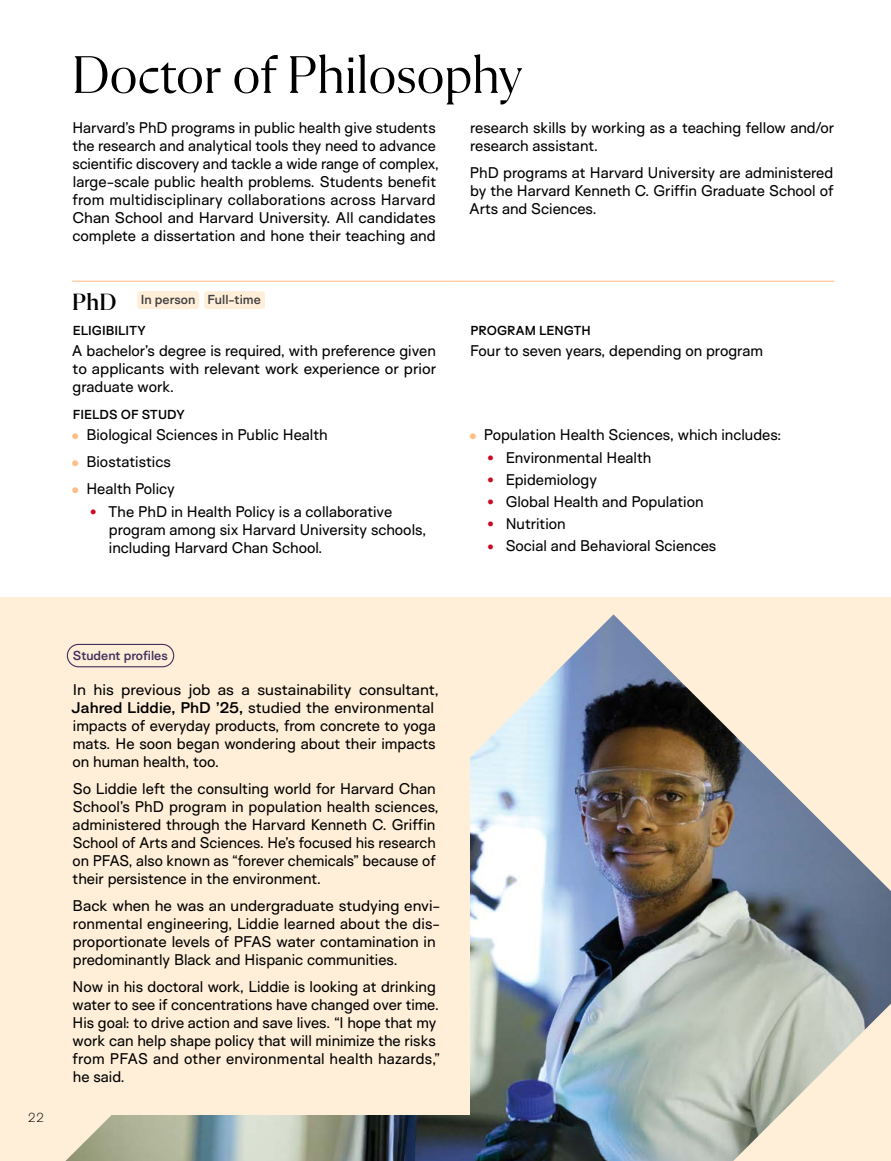
<style>
.page{position:relative;width:891px;height:1161px;background:#fff}
.page>*{position:absolute;margin:0;border:0;box-sizing:border-box;transform-origin:0 0}
.H1{font:54px "Flecha M";color:#000}
.Body_Text{font:14.25px/18px "Surt Normal";color:#000}
.Bulleted_List{font:14.25px/18px "Surt Normal";color:#000}
.Body_Text-2{font:14.25px/18px "Surt Normal";color:#000;scale:1.05 1}
.H3{font:600 12px "Surt Normal";letter-spacing:-.005em;color:#000}
.H2{font:600 12px "Surt Normal";letter-spacing:.005em;color:#414042}
.Profile{font:600 12px "Surt Normal";color:#40305d}
.t1{font:300 12px "Surt Normal";color:#000}
.s1{font-family:"Flecha M";font-weight:500;font-size:24px;color:#000}
.s2{font-size:11.4px;color:#ffbf88}
.s3{font-size:9.45px;color:#cb0a26}
.s4{font-weight:600}
</style>
<div class="page">
<div style="left:0;top:598px;width:891px;height:563px;background:#ffefd8"></div>
<img style="left:65px;top:614px;width:826px;height:547px">
<div style="left:137px;top:291px;width:62px;height:18px;background:#ffefd8;border-radius:3px"></div>
<div style="left:204px;top:291px;width:61px;height:18px;background:#ffefd8;border-radius:3px"></div>
<div style="left:72px;top:643px;width:398px;height:472px;background:#ffefd8"></div>
<div style="left:67px;top:644px;width:107px;height:23px;border:1px solid #40305d;border-radius:11px"></div>
<hr style="left:72px;top:281px;width:381px;height:1px;background:#ffbf88">
<hr style="left:453px;top:281px;width:381px;height:1px;background:#ffbf88">
<h2 class="H1" style="left:72px;top:46px;width:452px">Doctor of Philosophy</h2>
<p class="Body_Text" style="left:72px;top:119px;width:368px">Harvard’s PhD programs in public health give students the research and analytical tools they need to advance scientific discovery and tackle a wide range of complex, large-scale public health problems. Students benefit from multidisciplinary collaborations across Harvard Chan School and Harvard University. All candidates complete a dissertation and hone their teaching and</p>
<p class="Body_Text" style="left:470px;top:119px;width:366px">research skills by working as a teaching fellow and/or research assistant.</p>
<p class="Body_Text" style="left:469px;top:164px;width:366px;text-align:justify">PhD programs at Harvard University are administered by the Harvard Kenneth C. Griffin Graduate School of Arts and Sciences.</p>
<h3 class="H2" style="left:72px;top:292px;width:190px"><span class="s1">PhD</span> In person Full-time</h3>
<h4 class="H3" style="left:73px;top:322px;width:75px">ELIGIBILITY</h4>
<p class="Body_Text" style="left:72px;top:341px;width:366px;text-align:justify">A bachelor’s degree is required, with preference given to applicants with relevant work experience or prior graduate work.</p>
<h4 class="H3" style="left:73px;top:407px;width:114px">FIELDS OF STUDY</h4>
<p class="Body_Text" style="left:72px;top:426px;width:258px"><span class="s2">●</span> Biological Sciences in Public Health</p>
<p class="Body_Text" style="left:72px;top:453px;width:101px"><span class="s2">●</span> Biostatistics</p>
<p class="Body_Text" style="left:72px;top:480px;width:105px"><span class="s2">●</span> Health Policy</p>
<p class="Bulleted_List" style="left:109px;top:502px;width:319px;text-indent:-19px"><span class="s3">●</span> The PhD in Health Policy is a collaborative program among six Harvard University schools, including Harvard Chan School.</p>
<h4 class="H3" style="left:470px;top:322px;width:122px">PROGRAM LENGTH</h4>
<p class="Body_Text" style="left:470px;top:341px;width:294px">Four to seven years, depending on program</p>
<p class="Body_Text" style="left:469px;top:426px;width:314px"><span class="s2">●</span> Population Health Sciences, which includes:</p>
<p class="Bulleted_List" style="left:488px;top:448px;width:165px"><span class="s3">●</span> Environmental Health</p>
<p class="Bulleted_List" style="left:488px;top:470px;width:111px"><span class="s3">●</span> Epidemiology</p>
<p class="Bulleted_List" style="left:488px;top:492px;width:218px"><span class="s3">●</span> Global Health and Population</p>
<p class="Bulleted_List" style="left:488px;top:514px;width:80px"><span class="s3">●</span> Nutrition</p>
<p class="Bulleted_List" style="left:488px;top:536px;width:230px"><span class="s3">●</span> Social and Behavioral Sciences</p>
<p class="t1" style="left:27px;top:1110px;width:18px">22</p>
<h3 class="Profile" style="left:73px;top:648px;width:96px">Student profiles</h3>
<p class="Body_Text-2" style="left:71px;top:680px;width:352px">In his previous job as a sustainability consultant, <span class="s4">Jahred Liddie, PhD ’25,</span> studied the environmental impacts of everyday products, from concrete to yoga mats. He soon began wondering about their impacts on human health, too.</p>
<p class="Body_Text" style="left:73px;top:779px;width:368px">So Liddie left the consulting world for Harvard Chan School’s PhD program in population health sciences, administered through the Harvard Kenneth C. Griffin School of Arts and Sciences. He’s focused his research on PFAS, also known as “forever chemicals” because of their persistence in the environment.</p>
<p class="Body_Text" style="left:73px;top:896px;width:369px">Back when he was an undergraduate studying envi&shy;ronmental engineering, Liddie learned about the dis&shy;proportionate levels of PFAS water contamination in predominantly Black and Hispanic communities.</p>
<p class="Body_Text" style="left:73px;top:977px;width:369px">Now in his doctoral work, Liddie is looking at drinking water to see if concentrations have changed over time.<br>His goal: to drive action and save lives. “I hope that my work can help shape policy that will minimize the risks from PFAS and other environmental health hazards,” he said.</p>
</div>
